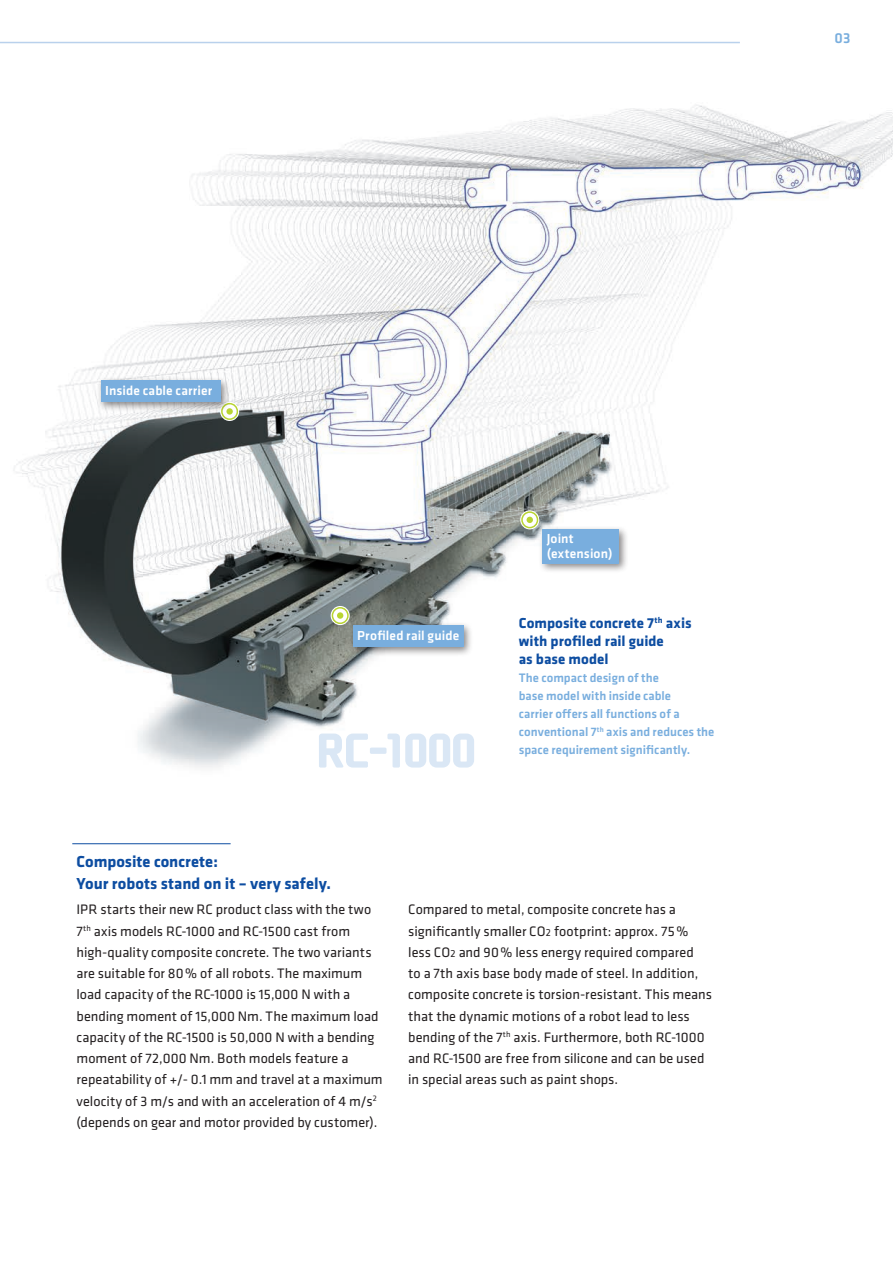
<style>
.page{position:relative;width:893px;height:1263px;background:#fff}
.page>*{position:absolute;margin:0;border:0;box-sizing:border-box;transform-origin:0 0}
.t1{font:700 16.5px/21.3px "Klavika";color:#0d4da1}
.t2{font:700 15px/18px "Klavika";letter-spacing:.005em;color:#0d4da1}
.t3{font:500 15px "Klavika";color:#79aede}
.t4{font:14.25px/21.3px "Klavika";color:#231f20}
.t5{font:500 13.5px/15px "Klavika";letter-spacing:.01em;color:#fff}
.t6{font:500 12.75px/18px "Klavika";letter-spacing:.005em;color:#79aede}
.s1{font-size:10.5px}
</style>
<div class="page">
<img style="left:13px;top:105px;width:880px;height:663px">
<hr style="left:0;top:42px;width:740px;height:1px;background:#b9d1ec">
<svg style="left:220px;top:402px;width:19px;height:19px"></svg>
<div style="left:222px;top:404px;width:15px;height:15px;background:#fff;border-radius:50%"></div>
<div style="left:221px;top:403px;width:17px;height:17px;border:2px solid #b8d432;border-radius:50%"></div>
<div style="left:226px;top:408px;width:7px;height:7px;background:#b8d432;border-radius:50%"></div>
<svg style="left:331px;top:606px;width:19px;height:19px"></svg>
<svg style="left:332px;top:608px;width:16px;height:15px"></svg>
<div style="left:332px;top:607px;width:17px;height:17px;border:2px solid #b8d432;border-radius:50%"></div>
<div style="left:337px;top:612px;width:6px;height:7px;background:#b8d432;border-radius:50%"></div>
<svg style="left:520px;top:510px;width:19px;height:19px"></svg>
<div style="left:522px;top:512px;width:15px;height:16px;background:#fff;border-radius:50%"></div>
<div style="left:521px;top:511px;width:17px;height:17px;border:2px solid #b8d432;border-radius:50%"></div>
<svg style="left:527px;top:517px;width:6px;height:6px"></svg>
<svg style="left:319px;top:733px;width:155px;height:34px"></svg>
<div style="left:97px;top:376px;width:133px;height:36px;background:#231f20;opacity:.55"></div>
<div style="left:101px;top:381px;width:119px;height:21px;background:#79aede"></div>
<div style="left:349px;top:621px;width:125px;height:35px;background:#231f20;opacity:.55"></div>
<div style="left:353px;top:625px;width:110px;height:21px;background:#79aede"></div>
<div style="left:538px;top:525px;width:91px;height:48px;background:#231f20;opacity:.55"></div>
<div style="left:542px;top:529px;width:77px;height:34px;background:#79aede"></div>
<hr style="left:72px;top:843px;width:159px;height:1px;background:#0d4da1">
<p class="t3" style="left:835px;top:27px;width:17px">03</p>
<p class="t5" style="left:105px;top:383px;width:109px">Inside cable carrier</p>
<p class="t5" style="left:357px;top:627px;width:104px">Profiled rail guide</p>
<p class="t5" style="left:547px;top:531px;width:67px">Joint (extension)</p>
<p class="t2" style="left:519px;top:613px;width:174px">Composite concrete 7<sup>th</sup> axis with profiled rail guide<br>as base model</p>
<p class="t6" style="left:519px;top:668px;width:197px">The compact design of the<br>base model with inside cable<br>carrier offers all functions of a conventional 7<sup>th</sup> axis and reduces the space requirement significantly.</p>
<p class="t1" style="left:77px;top:850px;width:256px">Composite concrete:<br>Your robots stand on it – very safely.</p>
<p class="t4" style="left:77px;top:898px;width:308px">IPR starts their new RC product class with the two 7<sup>th</sup> axis models RC-1000 and RC-1500 cast from high-quality composite concrete. The two variants are suitable for 80% of all robots. The maximum load capacity of the RC-1000 is 15,000 N with a bending moment of 15,000 Nm. The maximum load capacity of the RC-1500 is 50,000 N with a bending moment of 72,000 Nm. Both models feature a repeatability of +/- 0.1 mm and travel at a maximum velocity of 3 m/s and with an acceleration of 4 m/s<sup>2 </sup>(depends on gear and motor provided by customer).</p>
<p class="t4" style="left:408px;top:898px;width:305px">Compared to metal, composite concrete has a significantly smaller CO<span class="s1">2</span> footprint: approx. 75% less CO<span class="s1">2</span> and 90% less energy required compared<br>to a 7th axis base body made of steel. In addition, composite concrete is torsion-resistant. This means that the dynamic motions of a robot lead to less bending of the 7<sup>th</sup> axis. Furthermore, both RC-1000 and RC-1500 are free from silicone and can be used in special areas such as paint shops.</p>
</div>
